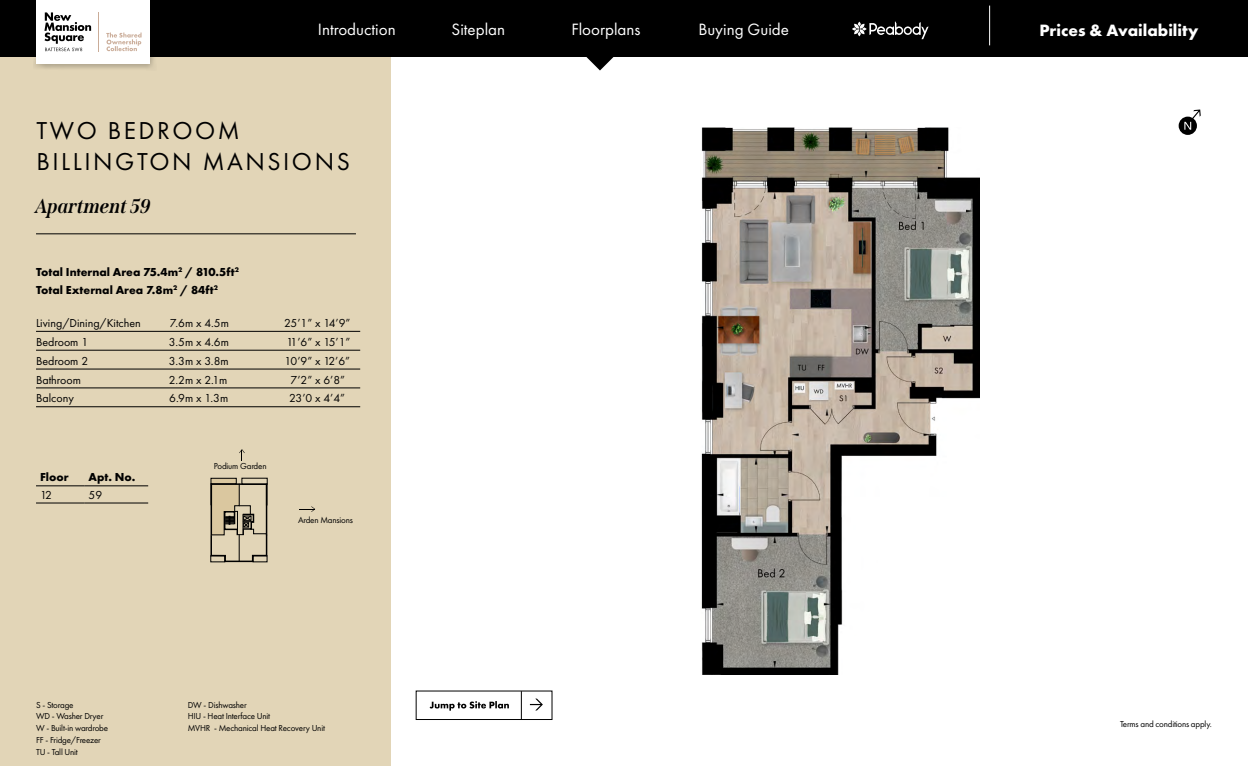
<style>
.page{position:relative;width:1248px;height:766px;background:#fff}
.page>*{position:absolute;margin:0;border:0;box-sizing:border-box;transform-origin:0 0}
.H1_Headers{font:25.4px "Futura PT";letter-spacing:.1em;color:#000}
.t1{font:italic 700 20px "Span";color:#000}
.t2{font:17px "Futura PT";color:#fff}
.t3{font:700 17px "Futura PT";color:#fff}
.Dims{font:12px "Futura PT";color:#000}
.Dims-2{font:700 12px "Futura PT";color:#000}
.Abbreviations{font:9px "Futura PT";letter-spacing:-.02em;color:#000}
</style>
<div class="page">
<div style="left:0;top:47px;width:390px;height:718px;background:#e2d5b7"></div>
<hr style="left:36px;top:331px;width:324px;height:1px;background:#000">
<hr style="left:36px;top:350px;width:324px;height:1px;background:#000">
<hr style="left:36px;top:369px;width:324px;height:1px;background:#000">
<hr style="left:36px;top:387px;width:324px;height:1px;background:#000">
<hr style="left:36px;top:406px;width:324px;height:1px;background:#000">
<hr style="left:36px;top:485px;width:49px;height:1px;background:#000">
<hr style="left:85px;top:485px;width:63px;height:1px;background:#000">
<hr style="left:36px;top:502px;width:49px;height:1px;background:#000">
<hr style="left:85px;top:502px;width:63px;height:1px;background:#000">
<hr style="left:36px;top:233px;width:320px;height:1px;background:#000">
<svg style="left:210px;top:478px;width:58px;height:84px"></svg>
<div style="left:211px;top:478px;width:25px;height:6px;border:1px solid #000"></div>
<div style="left:253px;top:555px;width:14px;height:7px;border:1px solid #000"></div>
<div style="left:210px;top:555px;width:15px;height:7px;border:1px solid #000"></div>
<hr style="left:210px;top:483px;width:2px;height:52px;background:#000">
<hr style="left:266px;top:483px;width:1px;height:52px;background:#000">
<svg style="left:239px;top:449px;width:6px;height:11px"></svg>
<svg style="left:299px;top:506px;width:16px;height:5px"></svg>
<div style="left:1178px;top:117px;width:18px;height:18px;background:#000;border-radius:50%"></div>
<svg style="left:1184px;top:109px;width:16px;height:21px"></svg>
<svg style="left:416px;top:690px;width:136px;height:29px"></svg>
<img style="left:701px;top:128px;width:278px;height:546px">
<div style="left:0;top:0;width:1247px;height:57px;background:#000"></div>
<hr style="left:989px;top:6px;width:1px;height:39px;background:#fff">
<div style="left:33px;top:0;width:124px;height:71px;background:#000;opacity:.25"></div>
<div style="left:36px;top:0;width:113px;height:63px;background:#fff"></div>
<svg style="left:44px;top:12px;width:47px;height:39px"></svg>
<svg style="left:106px;top:32px;width:35px;height:19px"></svg>
<hr style="left:99px;top:12px;width:1px;height:39px;background:#caac98">
<svg style="left:586px;top:57px;width:28px;height:13px"></svg>
<svg style="left:852px;top:22px;width:76px;height:17px"></svg>
<p class="t2" style="left:318px;top:19px;width:79px">Introduction</p>
<p class="t2" style="left:451px;top:19px;width:55px">Siteplan</p>
<p class="t2" style="left:571px;top:19px;width:71px">Floorplans</p>
<p class="t2" style="left:698px;top:19px;width:92px">Buying Guide</p>
<p class="t3" style="left:1039px;top:20px;width:160px">Prices &amp; Availability</p>
<p class="H1_Headers" style="left:36px;top:115px;width:205px">TWO BEDROOM</p>
<p class="H1_Headers" style="left:36px;top:147px;width:315px">BILLINGTON MANSIONS</p>
<p class="t1" style="left:36px;top:194px;width:117px">Apartment 59</p>
<p class="Dims-2" style="left:36px;top:264px;width:204px">Total Internal Area 75.4m<sup>2</sup> / 810.5ft<sup>2</sup></p>
<p class="Dims-2" style="left:36px;top:282px;width:183px">Total External Area 7.8m<sup>2</sup> / 84ft<sup>2</sup></p>
<p class="Dims" style="left:36px;top:316px;width:106px">Living/Dining/Kitchen</p>
<p class="Dims" style="left:170px;top:316px;width:61px">7.6m x 4.5m</p>
<p class="Dims" style="left:284px;top:316px;width:68px">25’1” x 14’9”</p>
<p class="Dims" style="left:36px;top:334px;width:54px">Bedroom 1</p>
<p class="Dims" style="left:169px;top:334px;width:61px">3.5m x 4.6m</p>
<p class="Dims" style="left:286px;top:334px;width:65px">11’6” x 15’1”</p>
<p class="Dims" style="left:36px;top:353px;width:54px">Bedroom 2</p>
<p class="Dims" style="left:169px;top:353px;width:61px">3.3m x 3.8m</p>
<p class="Dims" style="left:284px;top:353px;width:67px">10’9” x 12’6”</p>
<p class="Dims" style="left:36px;top:372px;width:46px">Bathroom</p>
<p class="Dims" style="left:169px;top:372px;width:60px">2.2m x 2.1m</p>
<p class="Dims" style="left:290px;top:372px;width:56px">7’2” x 6’8”</p>
<p class="Dims" style="left:36px;top:391px;width:39px">Balcony</p>
<p class="Dims" style="left:169px;top:391px;width:61px">6.9m x 1.3m</p>
<p class="Dims" style="left:289px;top:391px;width:57px">23’0 x 4’4”</p>
<p class="Dims-2" style="left:40px;top:469px;width:30px">Floor</p>
<p class="Dims-2" style="left:89px;top:469px;width:48px">Apt. No.</p>
<p class="Dims" style="left:40px;top:487px;width:13px">12</p>
<p class="Dims" style="left:89px;top:487px;width:15px">59</p>
<p class="Abbreviations" style="left:214px;top:460px;width:54px">Podium Garden</p>
<p class="Abbreviations" style="left:298px;top:515px;width:56px">Arden Mansions</p>
<p class="Abbreviations" style="left:36px;top:699px;width:39px">S - Storage</p>
<p class="Abbreviations" style="left:36px;top:711px;width:69px">WD - Washer Dryer</p>
<p class="Abbreviations" style="left:36px;top:722px;width:74px">W - Built-in wardrobe</p>
<p class="Abbreviations" style="left:36px;top:734px;width:66px">FF - Fridge/Freezer</p>
<p class="Abbreviations" style="left:36px;top:746px;width:43px">TU - Tall Unit</p>
<p class="Abbreviations" style="left:188px;top:699px;width:60px">DW - Dishwasher</p>
<p class="Abbreviations" style="left:188px;top:711px;width:84px">HIU - Heat Interface Unit</p>
<p class="Abbreviations" style="left:188px;top:722px;width:139px">MVHR - Mechanical Heat Recovery Unit</p>
<p class="Abbreviations" style="left:1119px;top:718px;width:93px">Terms and conditions apply.</p>
</div>
